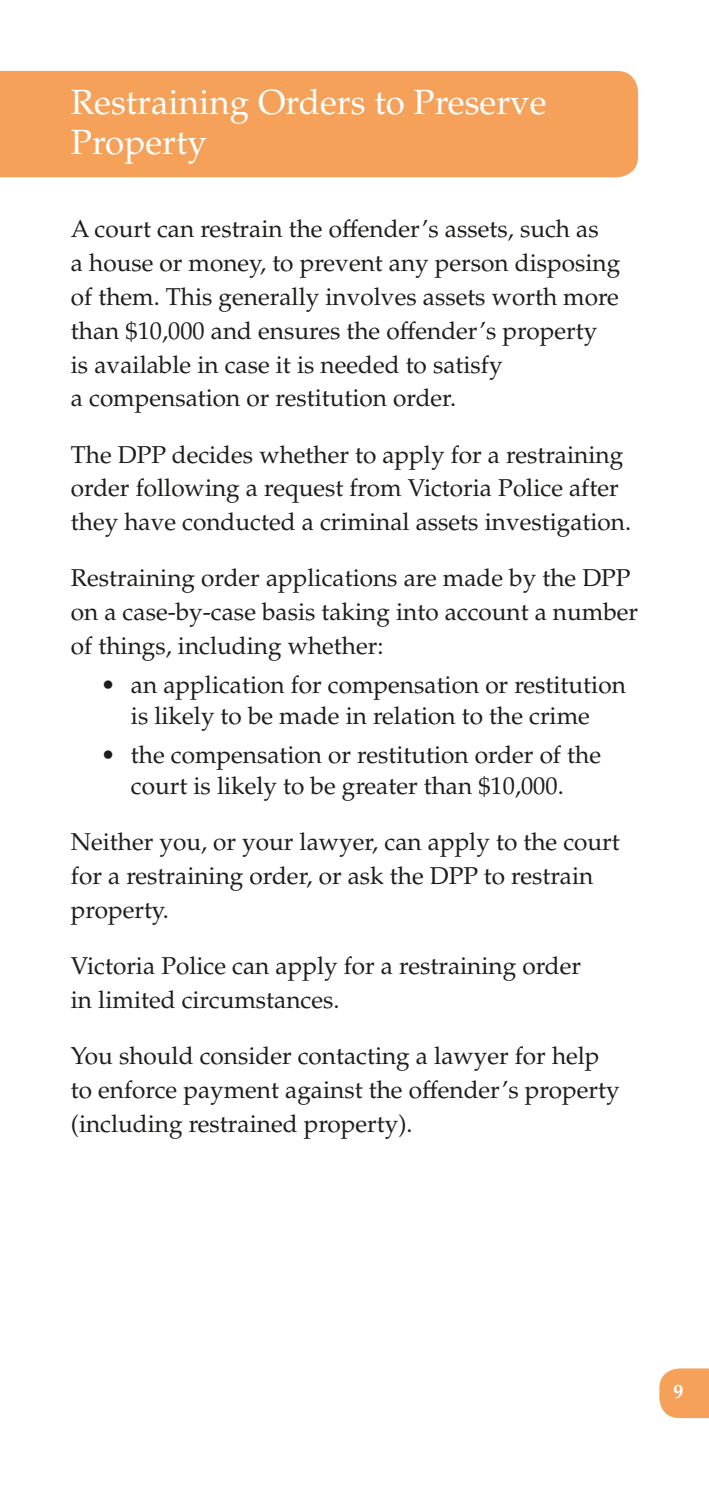
<style>
.page{position:relative;width:709px;height:1489px;background:#fff}
.page>*{position:absolute;margin:0;border:0;box-sizing:border-box;transform-origin:0 0}
.t1{font:35px/40px "Palatino LT Pro";color:#fff}
.t2{font:24.5px/33.8px "Palatino LT Pro";color:#1d1d1b}
.t3{font:700 20px "Palatino LT Pro";color:#fff}
</style>
<div class="page">
<svg style="left:659px;top:1368px;width:50px;height:49px;background:#f5a865"></svg>
<div style="left:0;top:71px;width:638px;height:106px;background:#f5a159"></div>
<h1 class="t1" style="left:71px;top:83px;width:477px">Restraining Orders to Preserve<br>Property</h1>
<p class="t2" style="left:71px;top:212px;width:551px">A court can restrain the offender’s assets, such as<br>a house or money, to prevent any person disposing of them. This generally involves assets worth more than $10,000 and ensures the offender’s property is available in case it is needed to satisfy<br>a compensation or restitution order.</p>
<p class="t2" style="left:71px;top:437px;width:562px">The DPP decides whether to apply for a restraining order following a request from Victoria Police after they have conducted a criminal assets investigation.</p>
<p class="t2" style="left:71px;top:561px;width:568px">Restraining order applications are made by the DPP on a case-by-case basis taking into account a number of things, including whether:</p>
<p class="t2" style="left:101px;top:669px;width:526px;line-height:31.2px;text-align:center">• an application for compensation or restitution is likely to be made in relation to the crime</p>
<p class="t2" style="left:101px;top:739px;width:501px;line-height:31.2px;text-align:center">• the compensation or restitution order of the court is likely to be greater than $10,000.</p>
<p class="t2" style="left:71px;top:825px;width:550px">Neither you, or your lawyer, can apply to the court for a restraining order, or ask the DPP to restrain property.</p>
<p class="t2" style="left:71px;top:949px;width:512px">Victoria Police can apply for a restraining order in limited circumstances.</p>
<p class="t2" style="left:71px;top:1039px;width:550px">You should consider contacting a lawyer for help to enforce payment against the offender’s property (including restrained property).</p>
<p class="t3" style="left:673px;top:1378px;width:11px">9</p>
</div>
